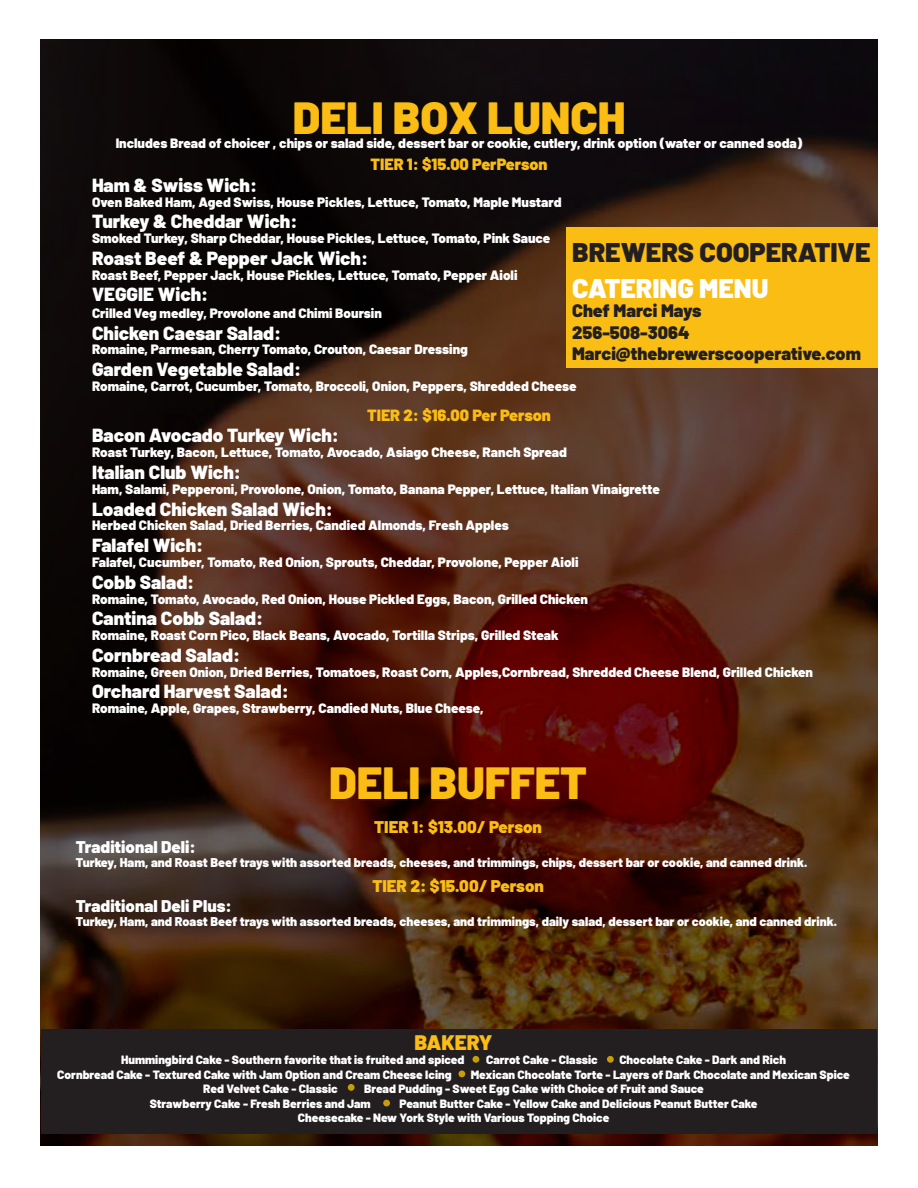
<style>
.page{position:relative;width:918px;height:1188px;background:#fff}
.page>*{position:absolute;margin:0;border:0;box-sizing:border-box;transform-origin:0 0}
.t1{font:900 45px "Barlow";color:#fbbd14}
.t2{font:900 27px "Barlow";color:#231f20}
.t3{font:900 27px "Barlow";color:#fff}
.t4{font:900 21px "Barlow";color:#fbbd14}
.t5{font:900 18.9px "Barlow";color:#fff}
.t6{font:900 18px "Barlow";color:#231f20}
.t7{font:900 16.95px "Barlow";color:#fbbd14}
.t8{font:900 16.95px "Barlow";color:#fff}
.t9{font:900 16.2px "Barlow";color:#fbbd14}
.t10{font:900 13.5px "Barlow";color:#fff}
.t11{font:900 12.75px "Barlow";color:#fff}
.t12{font:900 12px "Barlow";color:#fff}
</style>
<div class="page">
<img style="left:40px;top:39px;width:838px;height:1107px">
<div style="left:566px;top:227px;width:312px;height:141px;background:#fabd14"></div>
<div style="left:41px;top:1029px;width:836px;height:104px;background:#231f20"></div>
<div style="left:472px;top:1056px;width:7px;height:7px;background:#c99d08;border-radius:50%"></div>
<div style="left:458px;top:1070px;width:7px;height:7px;background:#c99d08;border-radius:50%"></div>
<div style="left:348px;top:1084px;width:7px;height:7px;background:#c99d08;border-radius:50%"></div>
<div style="left:383px;top:1100px;width:7px;height:6px;background:#c99d08;border-radius:50%"></div>
<div style="left:607px;top:1056px;width:7px;height:7px;background:#c99d08;border-radius:50%"></div>
<p class="t1" style="left:293px;top:84px;width:334px">DELI BOX LUNCH</p>
<p class="t10" style="left:116px;top:133px;width:688px">Includes Bread of choicer , chips or salad side, dessert bar or cookie, cutlery, drink option (water or canned soda)</p>
<p class="t9" style="left:370px;top:152px;width:179px">TIER 1: $15.00 PerPerson</p>
<p class="t5" style="left:92px;top:171px;width:167px">Ham &amp; Swiss Wich:</p>
<p class="t10" style="left:92px;top:192px;width:471px">Oven Baked Ham, Aged Swiss, House Pickles, Lettuce, Tomato, Maple Mustard</p>
<p class="t5" style="left:92px;top:207px;width:207px">Turkey &amp; Cheddar Wich:</p>
<p class="t10" style="left:92px;top:228px;width:460px">Smoked Turkey, Sharp Cheddar, House Pickles, Lettuce, Tomato, Pink Sauce</p>
<p class="t5" style="left:92px;top:244px;width:278px">Roast Beef &amp; Pepper Jack Wich:</p>
<p class="t10" style="left:92px;top:265px;width:427px">Roast Beef, Pepper Jack, House Pickles, Lettuce, Tomato, Pepper Aioli</p>
<p class="t5" style="left:92px;top:280px;width:118px">VEGGIE Wich:</p>
<p class="t10" style="left:92px;top:303px;width:291px">Crilled Veg medley, Provolone and Chimi Boursin</p>
<p class="t5" style="left:92px;top:319px;width:191px">Chicken Caesar Salad:</p>
<p class="t10" style="left:92px;top:339px;width:377px">Romaine, Parmesan, Cherry Tomato, Crouton, Caesar Dressing</p>
<p class="t5" style="left:92px;top:355px;width:211px">Garden Vegetable Salad:</p>
<p class="t10" style="left:92px;top:376px;width:486px">Romaine, Carrot, Cucumber, Tomato, Broccoli, Onion, Peppers, Shredded Cheese</p>
<p class="t9" style="left:367px;top:403px;width:185px">TIER 2: $16.00 Per Person</p>
<p class="t5" style="left:92px;top:421px;width:249px">Bacon Avocado Turkey Wich:</p>
<p class="t10" style="left:92px;top:442px;width:476px">Roast Turkey, Bacon, Lettuce, Tomato, Avocado, Asiago Cheese, Ranch Spread</p>
<p class="t5" style="left:92px;top:458px;width:151px">Italian Club Wich:</p>
<p class="t10" style="left:92px;top:479px;width:569px">Ham, Salami, Pepperoni, Provolone, Onion, Tomato, Banana Pepper, Lettuce, Italian Vinaigrette</p>
<p class="t5" style="left:92px;top:495px;width:243px">Loaded Chicken Salad Wich:</p>
<p class="t10" style="left:92px;top:515px;width:418px">Herbed Chicken Salad, Dried Berries, Candied Almonds, Fresh Apples</p>
<p class="t5" style="left:92px;top:531px;width:113px">Falafel Wich:</p>
<p class="t10" style="left:92px;top:552px;width:488px">Falafel, Cucumber, Tomato, Red Onion, Sprouts, Cheddar, Provolone, Pepper Aioli</p>
<p class="t5" style="left:92px;top:568px;width:104px">Cobb Salad:</p>
<p class="t10" style="left:92px;top:589px;width:498px">Romaine, Tomato, Avocado, Red Onion, House Pickled Eggs, Bacon, Grilled Chicken</p>
<p class="t5" style="left:92px;top:604px;width:173px">Cantina Cobb Salad:</p>
<p class="t10" style="left:92px;top:625px;width:468px">Romaine, Roast Corn Pico, Black Beans, Avocado, Tortilla Strips, Grilled Steak</p>
<p class="t5" style="left:92px;top:641px;width:150px">Cornbread Salad:</p>
<p class="t10" style="left:92px;top:662px;width:723px">Romaine, Green Onion, Dried Berries, Tomatoes, Roast Corn, Apples,Cornbread, Shredded Cheese Blend, Grilled Chicken</p>
<p class="t5" style="left:92px;top:677px;width:198px">Orchard Harvest Salad:</p>
<p class="t10" style="left:92px;top:698px;width:393px">Romaine, Apple, Grapes, Strawberry, Candied Nuts, Blue Cheese,</p>
<p class="t2" style="left:572px;top:232px;width:300px">BREWERS COOPERATIVE</p>
<p class="t3" style="left:572px;top:268px;width:198px">CATERING MENU</p>
<p class="t6" style="left:572px;top:297px;width:131px">Chef Marci Mays</p>
<p class="t6" style="left:572px;top:319px;width:119px">256-508-3064</p>
<p class="t6" style="left:572px;top:340px;width:290px">Marci@thebrewerscooperative.com</p>
<p class="t1" style="left:329px;top:749px;width:259px">DELI BUFFET</p>
<p class="t7" style="left:374px;top:814px;width:169px">TIER 1: $13.00/ Person</p>
<p class="t8" style="left:76px;top:834px;width:122px">Traditional Deli:</p>
<p class="t11" style="left:76px;top:853px;width:733px">Turkey, Ham, and Roast Beef trays with assorted breads, cheeses, and trimmings, chips, dessert bar or cookie, and canned drink.</p>
<p class="t7" style="left:372px;top:874px;width:173px">TIER 2: $15.00/ Person</p>
<p class="t8" style="left:76px;top:893px;width:158px">Traditional Deli Plus:</p>
<p class="t11" style="left:76px;top:912px;width:763px">Turkey, Ham, and Roast Beef trays with assorted breads, cheeses, and trimmings, daily salad, dessert bar or cookie, and canned drink.</p>
<p class="t4" style="left:415px;top:1027px;width:79px">BAKERY</p>
<p class="t12" style="left:121px;top:1051px;width:345px">Hummingbird Cake - Southern favorite that is fruited and spiced</p>
<p class="t12" style="left:486px;top:1051px;width:113px">Carrot Cake - Classic</p>
<p class="t12" style="left:619px;top:1051px;width:168px">Chocolate Cake - Dark and Rich</p>
<p class="t12" style="left:57px;top:1066px;width:396px">Cornbread Cake - Textured Cake with Jam Option and Cream Cheese Icing</p>
<p class="t12" style="left:471px;top:1066px;width:381px">Mexican Chocolate Torte - Layers of Dark Chocolate and Mexican Spice</p>
<p class="t12" style="left:203px;top:1080px;width:136px">Red Velvet Cake - Classic</p>
<p class="t12" style="left:364px;top:1080px;width:341px">Bread Pudding - Sweet Egg Cake with Choice of Fruit and Sauce</p>
<p class="t12" style="left:150px;top:1094px;width:223px">Strawberry Cake - Fresh Berries and Jam</p>
<p class="t12" style="left:400px;top:1094px;width:359px">Peanut Butter Cake - Yellow Cake and Delicious Peanut Butter Cake</p>
<p class="t12" style="left:298px;top:1109px;width:313px">Cheesecake - New York Style with Various Topping Choice</p>
</div>
